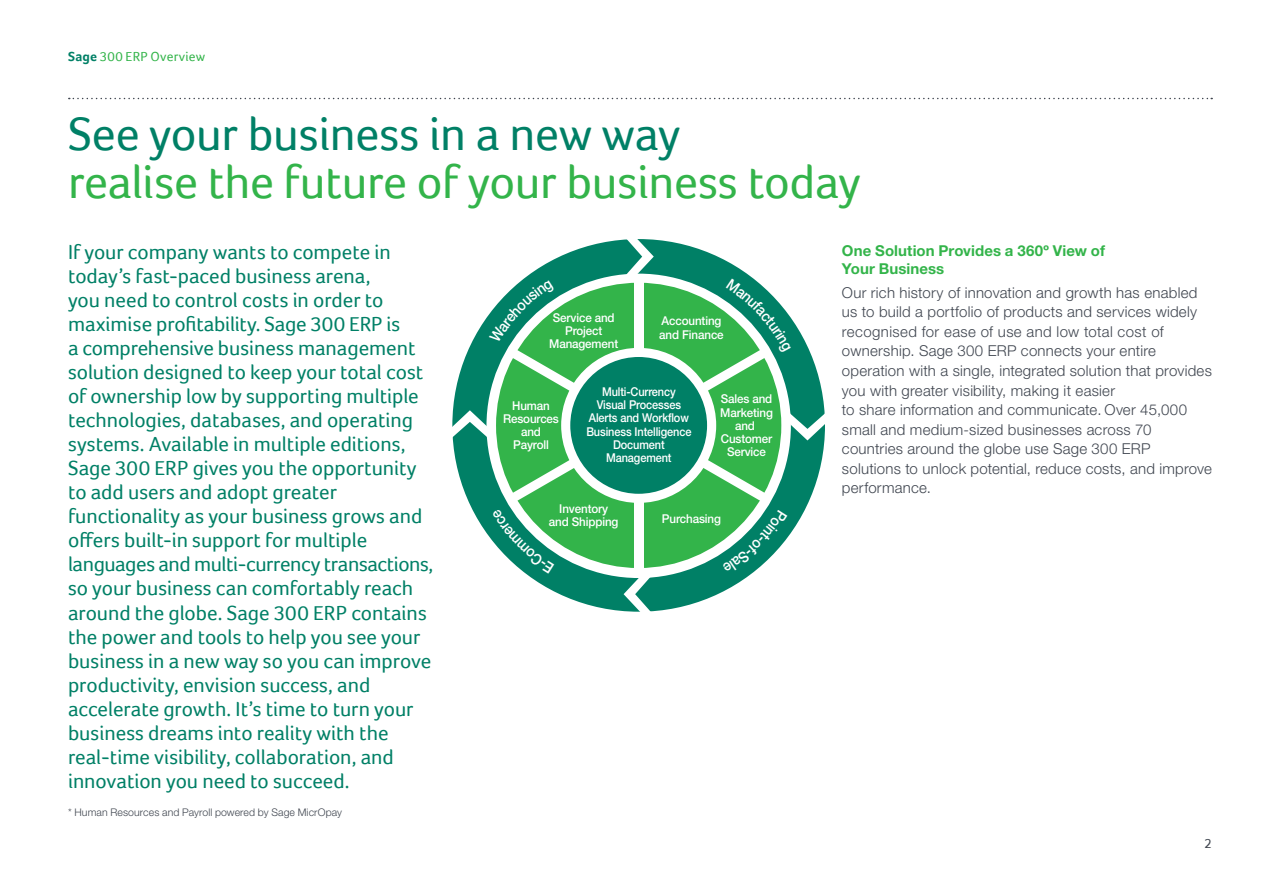
<style>
.page{position:relative;width:1263px;height:893px;background:#fff}
.page>*{position:absolute;margin:0;border:0;box-sizing:border-box;transform-origin:0 0}
.t1{font:48px "Foco";letter-spacing:-.01em;color:#33b44a}
.t2{font:48px "Foco";letter-spacing:-.01em;color:#008066}
.t3{font:21px/24px "Foco";letter-spacing:-.005em;color:#008066}
.t4{font:300 15px/19.5px "Helvetica Neue";letter-spacing:.015em;color:#3f454f}
.t5{font:700 15px/18px "Helvetica Neue";letter-spacing:.005em;color:#33b44a}
.t6{font:13.5px "Foco";letter-spacing:.015em;color:#33b44a}
.t7{font:13.5px "Foco";color:#3f454f}
.t8{font:500 12.15px/13.2px "Helvetica Neue";letter-spacing:-.01em;color:#fff;text-align:center;scale:.95 1}
.t9{font:500 12.15px/13.2px "Helvetica Neue";letter-spacing:-.01em;color:#fff;text-align:center;scale:.9 1}
.t10{font:300 10.5px "Helvetica Neue";letter-spacing:.01em;color:#3f454f}
.s1{font-weight:700;color:#008066}
</style>
<div class="page">
<svg style="left:69px;top:98px;width:1143px;height:1px"></svg>
<svg style="left:452px;top:239px;width:373px;height:373px"></svg>
<svg style="left:626px;top:239px;width:28px;height:45px"></svg>
<svg style="left:452px;top:410px;width:45px;height:27px"></svg>
<svg style="left:624px;top:567px;width:27px;height:45px"></svg>
<svg style="left:780px;top:413px;width:45px;height:27px"></svg>
<div style="left:496px;top:283px;width:285px;height:285px;background:#33b44a;border-radius:50%"></div>
<div style="left:561px;top:348px;width:155px;height:155px;background:#fff;border-radius:50%"></div>
<div style="left:570px;top:357px;width:137px;height:137px;background:#008066;border-radius:50%"></div>
<div style="left:634px;top:279px;width:9px;height:75px;background:#fff"></div>
<svg style="left:510px;top:457px;width:69px;height:45px"></svg>
<div style="left:634px;top:497px;width:9px;height:74px;background:#fff"></div>
<svg style="left:698px;top:457px;width:69px;height:45px"></svg>
<svg style="left:698px;top:279px;width:93px;height:115px"></svg>
<svg style="left:489px;top:280px;width:90px;height:114px"></svg>
<svg style="left:492px;top:509px;width:62px;height:65px"></svg>
<svg style="left:722px;top:510px;width:65px;height:62px"></svg>
<p class="t6" style="left:68px;top:48px;width:139px"><span class="s1">Sage</span> 300 ERP Overview</p>
<h1 class="t2" style="left:68px;top:106px;width:614px">See your business in a new way</h1>
<h1 class="t1" style="left:68px;top:154px;width:794px">realise the future of your business today</h1>
<p class="t3" style="left:68px;top:240px;width:367px">If your company wants to compete in today’s fast-paced business arena,<br>you need to control costs in order to maximise profitability. Sage 300 ERP is<br>a comprehensive business management solution designed to keep your total cost of ownership low by supporting multiple technologies, databases, and operating systems. Available in multiple editions, Sage 300 ERP gives you the opportunity to add users and adopt greater functionality as your business grows and offers built-in support for multiple languages and multi-currency transactions, so your business can comfortably reach around the globe. Sage 300 ERP contains the power and tools to help you see your business in a new way so you can improve productivity, envision success, and accelerate growth. It’s time to turn your business dreams into reality with the real-time visibility, collaboration, and innovation you need to succeed.</p>
<p class="t5" style="left:842px;top:242px;width:265px">One Solution Provides a 360º View of<br>Your Business</p>
<p class="t4" style="left:842px;top:283px;width:371px">Our rich history of innovation and growth has enabled us to build a portfolio of products and services widely recognised for ease of use and low total cost of ownership. Sage 300 ERP connects your entire operation with a single, integrated solution that provides you with greater visibility, making it easier<br>to share information and communicate. Over 45,000 small and medium-sized businesses across 70 countries around the globe use Sage 300 ERP solutions to unlock potential, reduce costs, and improve performance.</p>
<p class="t8" style="left:549px;top:311px;width:74px">Service and<br>Project<br>Management</p>
<p class="t8" style="left:659px;top:314px;width:69px;text-align:left">Accounting and Finance</p>
<p class="t9" style="left:586px;top:385px;width:118px">Multi-Currency<br>Visual Processes<br>Alerts and Workflow<br>Business Intelligence<br>Document<br>Management</p>
<p class="t8" style="left:720px;top:392px;width:57px">Sales and<br>Marketing and<br>Customer<br>Service</p>
<p class="t8" style="left:503px;top:399px;width:60px">Human<br>Resources and<br>Payroll</p>
<p class="t8" style="left:549px;top:502px;width:75px">Inventory and Shipping</p>
<p class="t8" style="left:662px;top:512px;width:64px">Purchasing</p>
<p class="t10" style="left:68px;top:806px;width:275px">* Human Resources and Payroll powered by Sage MicrOpay</p>
<p class="t7" style="left:1204px;top:836px;width:9px">2</p>
</div>
